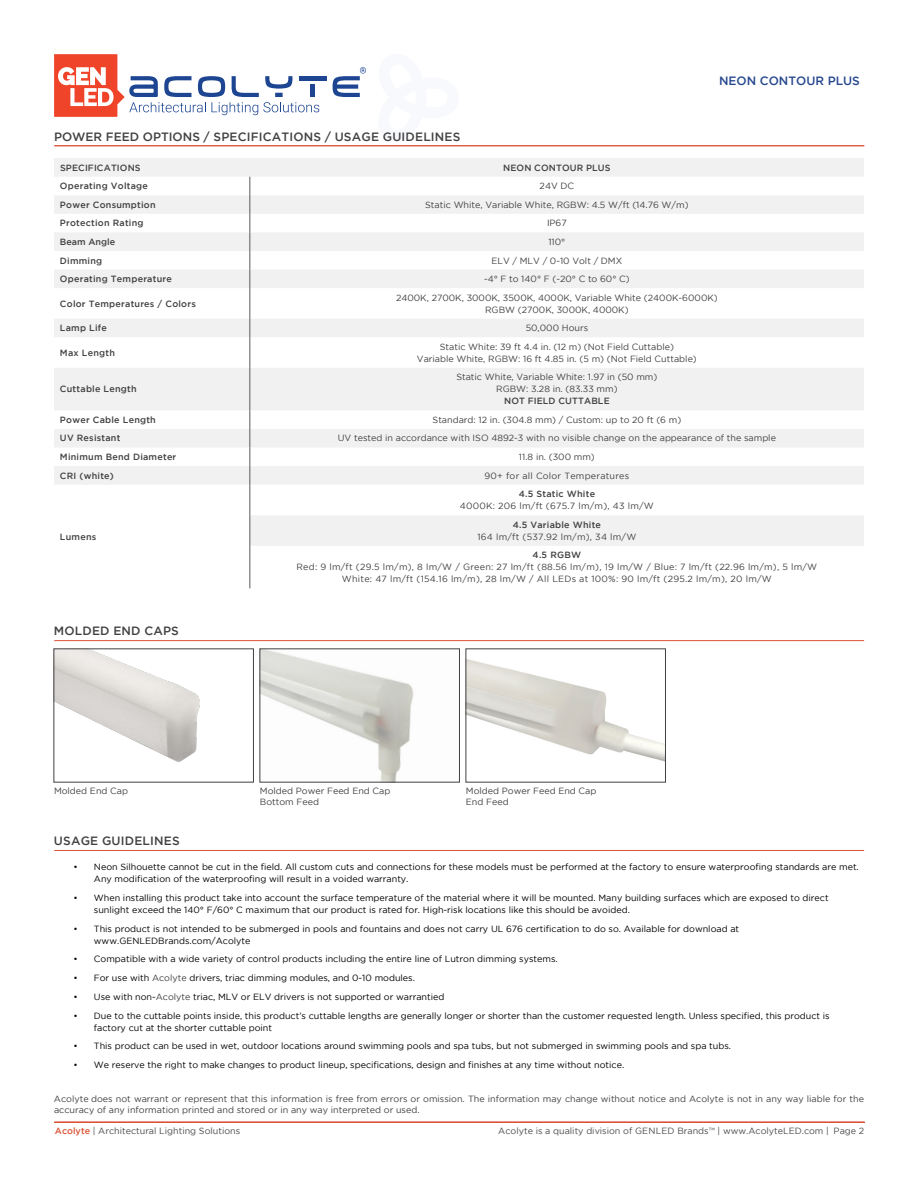
<style>
.page{position:relative;width:918px;height:1188px;background:#fff}
.page>*{position:absolute;margin:0;border:0;box-sizing:border-box;transform-origin:0 0}
.t1{font:500 12px "Gotham";letter-spacing:.015em;color:#414042}
.t2{font:500 12px "Gotham";color:#26478e}
.t3{font:9px/12px "Gotham";color:#000}
.t4{font:9px/12px "Gotham";color:#414042;text-align:center}
.t5{font:500 9px "Gotham";letter-spacing:.025em;color:#414042}
.t6{font:9px/12px "Gotham";letter-spacing:.025em;color:#414042;text-align:center}
.t7{font:9px "Gotham";color:#4a4a4b}
.t8{font:500 9px "Gotham";color:#414042}
.s1{color:#414042}
.s2{font-weight:500;color:#db5337}
.s3{color:#58595b}
</style>
<div class="page">
<svg style="left:54px;top:54px;width:265px;height:63px"></svg>
<div style="left:310px;top:85px;width:5px;height:12px;background:#1d4592"></div>
<hr style="left:299px;top:76px;width:27px;height:4px;background:#1d4592">
<svg style="left:333px;top:67px;width:33px;height:30px"></svg>
<hr style="left:54px;top:145px;width:810px;height:1px;background:#db5337">
<hr style="left:54px;top:1122px;width:811px;height:1px;background:#db5337">
<svg style="left:54px;top:158px;width:810px;height:388px;fill:#f5f5f6"></svg>
<svg style="left:250px;top:177px;width:1px;height:111px"></svg>
<hr style="left:250px;top:288px;width:1px;height:31px;background:#58595b">
<svg style="left:250px;top:319px;width:1px;height:18px"></svg>
<hr style="left:250px;top:337px;width:1px;height:31px;background:#58595b">
<hr style="left:250px;top:368px;width:1px;height:42px;background:#58595b">
<svg style="left:250px;top:410px;width:1px;height:75px"></svg>
<hr style="left:250px;top:485px;width:1px;height:30px;background:#58595b">
<hr style="left:250px;top:515px;width:1px;height:31px;background:#58595b">
<hr style="left:250px;top:546px;width:1px;height:42px;background:#58595b">
<hr style="left:54px;top:850px;width:810px;height:1px;background:#db5337">
<hr style="left:54px;top:640px;width:810px;height:1px;background:#db5337">
<img style="left:56px;top:651px;width:144px;height:111px">
<img style="left:262px;top:651px;width:152px;height:129px">
<img style="left:468px;top:659px;width:196px;height:102px">
<h1 class="t2" style="left:719px;top:74px;width:142px">NEON CONTOUR PLUS</h1>
<h1 class="t1" style="left:54px;top:129px;width:408px">POWER FEED OPTIONS / SPECIFICATIONS / USAGE GUIDELINES</h1>
<p class="t5" style="left:60px;top:162px;width:82px">SPECIFICATIONS</p>
<p class="t5" style="left:503px;top:162px;width:109px">NEON CONTOUR PLUS</p>
<p class="t5" style="left:60px;top:181px;width:89px">Operating Voltage</p>
<p class="t4" style="left:540px;top:180px;width:36px">24V DC</p>
<p class="t5" style="left:60px;top:200px;width:97px">Power Consumption</p>
<p class="t4" style="left:425px;top:199px;width:265px">Static White, Variable White, RGBW: 4.5 W/ft (14.76 W/m)</p>
<p class="t5" style="left:60px;top:218px;width:85px">Protection Rating</p>
<p class="t4" style="left:547px;top:217px;width:21px">IP67</p>
<p class="t8" style="left:60px;top:237px;width:57px">Beam Angle</p>
<p class="t4" style="left:548px;top:236px;width:19px">110°</p>
<p class="t5" style="left:60px;top:255px;width:44px">Dimming</p>
<p class="t4" style="left:492px;top:254px;width:132px">ELV / MLV / 0-10 Volt / DMX</p>
<p class="t5" style="left:60px;top:274px;width:113px">Operating Temperature</p>
<p class="t4" style="left:484px;top:273px;width:147px">-4° F to 140° F (-20° C to 60° C)</p>
<p class="t5" style="left:60px;top:298px;width:137px">Color Temperatures / Colors</p>
<p class="t4" style="left:396px;top:291px;width:323px">2400K, 2700K, 3000K, 3500K, 4000K, Variable White (2400K-6000K)<br>RGBW (2700K, 3000K, 4000K)</p>
<p class="t5" style="left:60px;top:323px;width:48px">Lamp Life</p>
<p class="t4" style="left:526px;top:322px;width:64px">50,000 Hours</p>
<p class="t5" style="left:60px;top:348px;width:56px">Max Length</p>
<p class="t4" style="left:417px;top:340px;width:281px">Static White: 39 ft 4.4 in. (12 m) (Not Field Cuttable)<br>Variable White, RGBW: 16 ft 4.85 in. (5 m) (Not Field Cuttable)</p>
<p class="t5" style="left:60px;top:384px;width:78px">Cuttable Length</p>
<p class="t4" style="left:456px;top:371px;width:203px">Static White, Variable White: 1.97 in (50 mm)<br>RGBW: 3.28 in. (83.33 mm)</p>
<p class="t5" style="left:504px;top:396px;width:107px">NOT FIELD CUTTABLE</p>
<p class="t5" style="left:60px;top:415px;width:97px">Power Cable Length</p>
<p class="t4" style="left:433px;top:414px;width:250px">Standard: 12 in. (304.8 mm) / Custom: up to 20 ft (6 m)</p>
<p class="t5" style="left:60px;top:433px;width:62px">UV Resistant</p>
<p class="t4" style="left:338px;top:432px;width:440px">UV tested in accordance with ISO 4892-3 with no visible change on the appearance of the sample</p>
<p class="t5" style="left:60px;top:452px;width:118px">Minimum Bend Diameter</p>
<p class="t4" style="left:519px;top:451px;width:77px">11.8 in. (300 mm)</p>
<p class="t5" style="left:60px;top:470px;width:55px">CRI (white)</p>
<p class="t6" style="left:484px;top:469px;width:146px">90+ for all Color Temperatures</p>
<p class="t5" style="left:60px;top:531px;width:38px">Lumens</p>
<h1 class="t1" style="left:54px;top:624px;width:127px">MOLDED END CAPS</h1>
<p class="t5" style="left:519px;top:489px;width:78px">4.5 Static White</p>
<p class="t6" style="left:460px;top:500px;width:196px">4000K: 206 lm/ft (675.7 lm/m), 43 lm/W</p>
<p class="t5" style="left:513px;top:519px;width:90px">4.5 Variable White</p>
<p class="t6" style="left:477px;top:530px;width:160px">164 lm/ft (537.92 lm/m), 34 lm/W</p>
<p class="t5" style="left:533px;top:550px;width:50px">4.5 RGBW</p>
<p class="t6" style="left:297px;top:561px;width:522px">Red: 9 lm/ft (29.5 lm/m), 8 lm/W / Green: 27 lm/ft (88.56 lm/m), 19 lm/W / Blue: 7 lm/ft (22.96 lm/m), 5 lm/W<br>White: 47 lm/ft (154.16 lm/m), 28 lm/W / All LEDs at 100%: 90 lm/ft (295.2 lm/m), 20 lm/W</p>
<p class="t4" style="left:54px;top:785px;width:76px">Molded End Cap</p>
<p class="t4" style="left:260px;top:786px;width:132px;line-height:10.8px;text-align:left">Molded Power Feed End Cap<br>Bottom Feed</p>
<p class="t4" style="left:466px;top:786px;width:132px;line-height:10.8px;text-align:left">Molded Power Feed End Cap<br>End Feed</p>
<h1 class="t1" style="left:54px;top:834px;width:127px">USAGE GUIDELINES</h1>
<p class="t3" style="left:94px;top:861px;width:766px;text-indent:-20px">• Neon Silhouette cannot be cut in the field. All custom cuts and connections for these models must be performed at the factory to ensure waterproofing standards are met.<br>Any modification of the waterproofing will result in a voided warranty.</p>
<p class="t3" style="left:94px;top:892px;width:736px;text-indent:-20px">• When installing this product take into account the surface temperature of the material where it will be mounted. Many building surfaces which are exposed to direct sunlight exceed the 140° F/60° C maximum that our product is rated for. High-risk locations like this should be avoided.</p>
<p class="t3" style="left:94px;top:922px;width:647px;text-indent:-20px">• This product is not intended to be submerged in pools and fountains and does not carry UL 676 certification to do so. Available for download at www.GENLEDBrands.com/Acolyte</p>
<p class="t3" style="left:74px;top:953px;width:486px">• Compatible with a wide variety of control products including the entire line of Lutron dimming systems.</p>
<p class="t3" style="left:74px;top:972px;width:343px">• For use with <span class="s1">Acolyte</span> drivers, triac dimming modules, and 0-10 modules.</p>
<p class="t3" style="left:74px;top:991px;width:372px">• Use with non-<span class="s1">Acolyte</span> triac, MLV or ELV drivers is not supported or warrantied</p>
<p class="t3" style="left:94px;top:1009px;width:737px;text-indent:-20px">• Due to the cuttable points inside, this product’s cuttable lengths are generally longer or shorter than the customer requested length. Unless specified, this product is factory cut at the shorter cuttable point</p>
<p class="t3" style="left:74px;top:1040px;width:659px">• This product can be used in wet, outdoor locations around swimming pools and spa tubs, but not submerged in swimming pools and spa tubs.</p>
<p class="t3" style="left:74px;top:1059px;width:552px">• We reserve the right to make changes to product lineup, specifications, design and finishes at any time without notice.</p>
<p class="t4" style="left:54px;top:1093px;width:812px;line-height:10.8px;text-align:left">Acolyte does not warrant or represent that this information is free from errors or omission. The information may change without notice and Acolyte is not in any way liable for the accuracy of any information printed and stored or in any way interpreted or used.</p>
<p class="t7" style="left:55px;top:1126px;width:187px"><span class="s2">Acolyte</span> | Architectural Lighting Solutions</p>
<p class="t7" style="left:498px;top:1126px;width:367px">Acolyte is a quality division of GENLED Brands<span class="s3">™</span> | www.AcolyteLED.com | Page 2</p>
</div>
